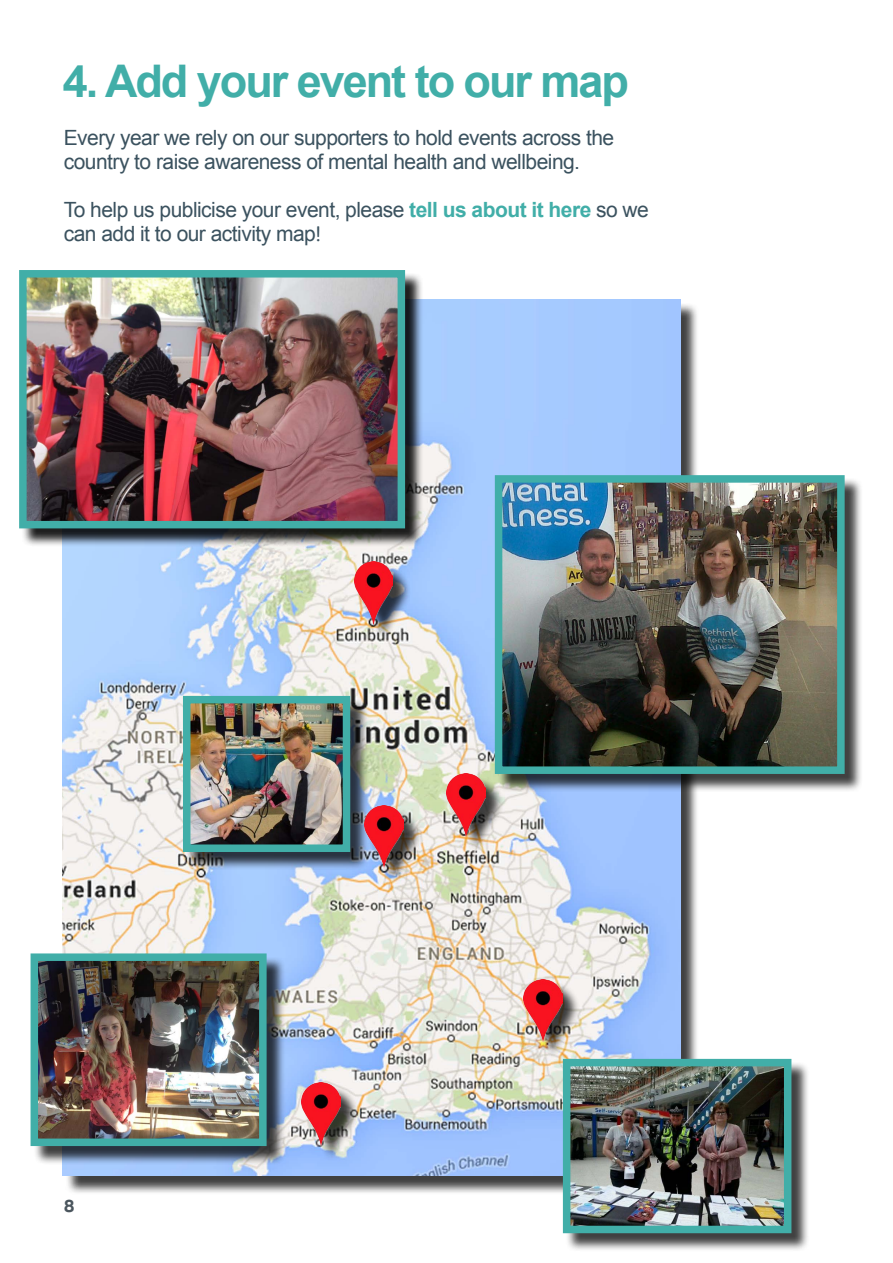
<style>
.page{position:relative;width:893px;height:1263px;background:#fff}
.page>*{position:absolute;margin:0;border:0;box-sizing:border-box;transform-origin:0 0}
.t1{font:700 45px "Arial";letter-spacing:-.045em;color:#41aea8}
.t2{font:21px/24px "Arial";letter-spacing:-.025em;color:#3b525f}
.t3{font:700 18px "Tondo";color:#4b565e}
.s1{font-weight:700;color:#41aea8}
.s2{font-family:"Tondo"}
</style>
<div class="page">
<div style="left:65px;top:302px;width:634px;height:893px;background:#000;opacity:.75"></div>
<img style="left:63px;top:300px;width:617px;height:876px">
<div style="left:565px;top:1061px;width:245px;height:191px;background:#000;opacity:.75"></div>
<img style="left:572px;top:1068px;width:210px;height:156px">
<div style="left:563px;top:1059px;width:228px;height:174px;border:8px solid #41aea8"></div>
<div style="left:21px;top:272px;width:403px;height:275px;background:#000;opacity:.88"></div>
<img style="left:28px;top:279px;width:368px;height:240px">
<div style="left:19px;top:270px;width:386px;height:258px;border:8px solid #41aea8"></div>
<div style="left:33px;top:956px;width:252px;height:209px;background:#000;opacity:.75"></div>
<img style="left:40px;top:962px;width:218px;height:175px">
<div style="left:31px;top:953px;width:236px;height:193px;border:8px solid #41aea8"></div>
<div style="left:497px;top:477px;width:366px;height:316px;background:#000;opacity:.75"></div>
<img style="left:504px;top:484px;width:332px;height:281px">
<div style="left:495px;top:475px;width:350px;height:299px;border:8px solid #41aea8"></div>
<div style="left:185px;top:698px;width:184px;height:172px;background:#000;opacity:.75"></div>
<img style="left:192px;top:705px;width:149px;height:138px">
<div style="left:183px;top:696px;width:167px;height:156px;border:8px solid #41aea8"></div>
<div style="left:367px;top:808px;width:55px;height:78px;background:#000;opacity:.75"></div>
<img style="left:365px;top:806px;width:39px;height:63px">
<div style="left:526px;top:982px;width:55px;height:77px;background:#000;opacity:.75"></div>
<img style="left:523px;top:979px;width:39px;height:63px">
<div style="left:357px;top:564px;width:55px;height:78px;background:#000;opacity:.75"></div>
<img style="left:354px;top:562px;width:39px;height:63px">
<div style="left:449px;top:777px;width:55px;height:77px;background:#000;opacity:.75"></div>
<img style="left:446px;top:774px;width:39px;height:63px">
<div style="left:305px;top:1085px;width:55px;height:78px;background:#000;opacity:.75"></div>
<img style="left:302px;top:1083px;width:39px;height:63px">
<h1 class="t1" style="left:63px;top:51px;width:568px">4. Add your event to our map</h1>
<p class="t2" style="left:64px;top:126px;width:552px">Every year we rely on our supporters to hold events across the country to raise awareness of mental health and wellbeing.</p>
<p class="t2" style="left:64px;top:198px;width:587px">To help us publicise your event, please <span class="s1">tell us about it here</span> so we can add it to our activity map<span class="s2">!</span></p>
<p class="t3" style="left:64px;top:1194px;width:12px">8</p>
</div>
